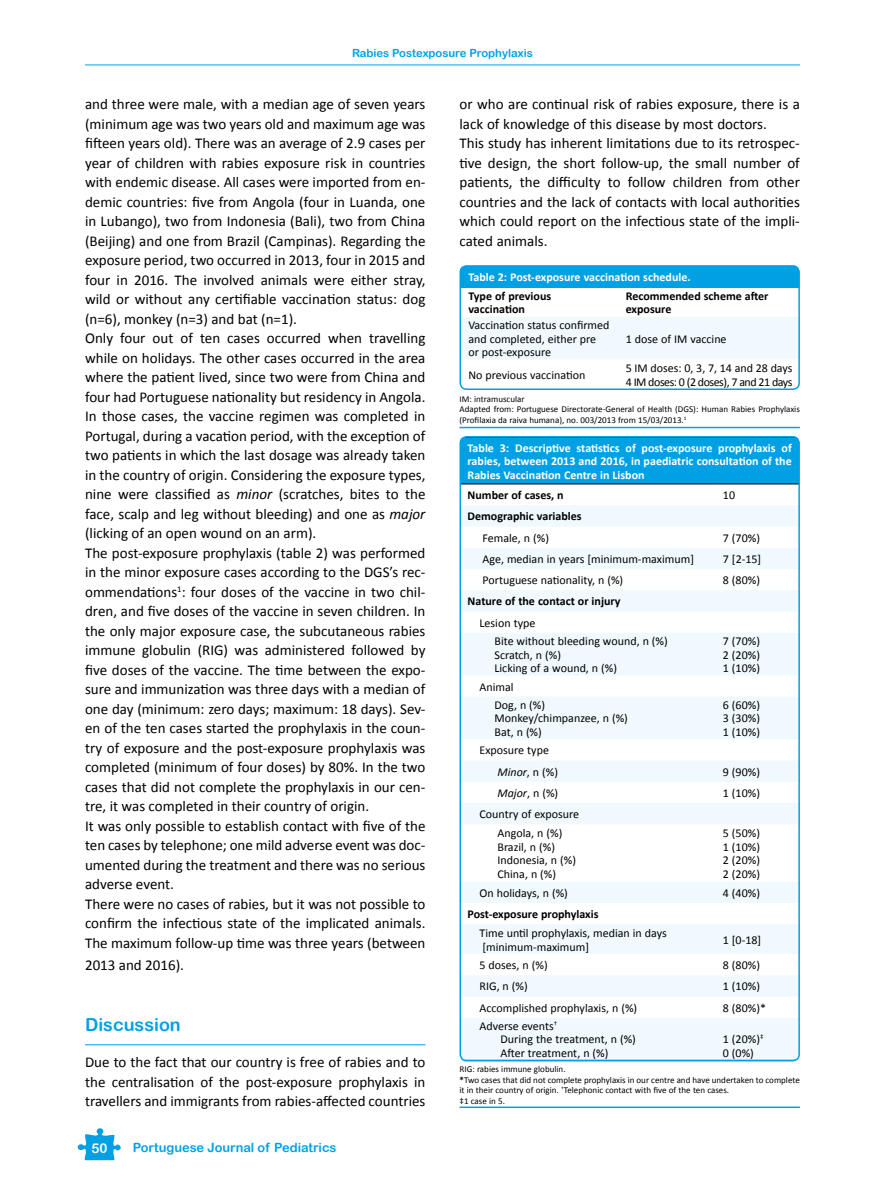
<style>
.page{position:relative;width:885px;height:1191px;background:#fff}
.page>*{position:absolute;margin:0;border:0;box-sizing:border-box;transform-origin:0 0}
.t1{font:18px "Arial Rounded MT Bold";color:#00a1e4}
.t2{font:15px/19.5px "Calibri";color:#000}
.t3{font:13.5px "Arial Rounded MT Bold";color:#fff}
.t4{font:12.75px "Arial Rounded MT Bold";color:#00a1e4}
.t5{font:12px/13.8px "Calibri";color:#000}
.t6{font:700 12px/13.5px "Calibri";color:#fff;text-align:justify}
.t7{font:700 12px/13.5px "Calibri";color:#000}
.t8{font:12px/13.5px "Calibri";letter-spacing:-.04em;color:#000}
.t9{font:italic 12px "Calibri";color:#000}
.t10{font:11.25px "Arial Rounded MT Bold";color:#00a1e4}
.t11{font:9px/10.5px "Calibri";color:#000}
.s1{font-style:italic}
.s2{font-style:normal}
.s3{font-weight:700}
</style>
<div class="page">
<hr style="left:85px;top:65px;width:714px;height:1px;background:#00a1e4">
<svg style="left:77px;top:1128px;width:44px;height:32px"></svg>
<hr style="left:85px;top:1044px;width:340px;height:1px;background:#00a1e4">
<hr style="left:459px;top:427px;width:340px;height:1px;background:#00a1e4">
<div style="left:460px;top:266px;width:339px;height:21px;background:#00a1e4"></div>
<div style="left:462px;top:317px;width:334px;height:42px;background:#eff9fe"></div>
<div style="left:459px;top:265px;width:340px;height:125px;border:2px solid #00a1e4;border-radius:6px"></div>
<hr style="left:459px;top:1106px;width:340px;height:2px;background:#00a1e4">
<div style="left:460px;top:437px;width:339px;height:47px;background:#00a1e4"></div>
<svg style="left:462px;top:505px;width:337px;height:555px;fill:#eff9fe"></svg>
<hr style="left:460px;top:437px;width:254px;height:1px;background:#000">
<hr style="left:714px;top:437px;width:85px;height:1px;background:#000">
<hr style="left:460px;top:483px;width:254px;height:1px;background:#000">
<hr style="left:714px;top:483px;width:85px;height:1px;background:#000">
<hr style="left:460px;top:1060px;width:254px;height:1px;background:#000">
<hr style="left:714px;top:1060px;width:85px;height:1px;background:#000">
<div style="left:459px;top:436px;width:340px;height:625px;border:2px solid #00a1e4;border-radius:6px"></div>
<p class="t10" style="left:352px;top:46px;width:182px">Rabies Postexposure Prophylaxis</p>
<p class="t2" style="left:85px;top:94px;width:342px">and three were male, with a median age of seven years (minimum age was two years old and maximum age was fifteen years old). There was an average of 2.9 cases per year of children with rabies exposure risk in countries with endemic disease. All cases were imported from en&shy;demic countries: five from Angola (four in Luanda, one in Lubango), two from Indonesia (Bali), two from China (Beijing) and one from Brazil (Campinas). Regarding the exposure period, two occurred in 2013, four in 2015 and four in 2016. The involved animals were either stray, wild or without any certifiable vaccination status: dog (n=6), monkey (n=3) and bat (n=1).<br>Only four out of ten cases occurred when travelling while on holidays. The other cases occurred in the area where the patient lived, since two were from China and four had Portuguese nationality but residency in Angola.<br>In those cases, the vaccine regimen was completed in Portugal, during a vacation period, with the exception of two patients in which the last dosage was already taken in the country of origin. Considering the exposure types, nine were classified as <span class="s1">minor</span> (scratches, bites to the face, scalp and leg without bleeding) and one as <span class="s1">major </span>(licking of an open wound on an arm).<br>The post-exposure prophylaxis (table 2) was performed in the minor exposure cases according to the DGS’s rec&shy;ommendations<sup>1</sup>: four doses of the vaccine in two chil&shy;dren, and five doses of the vaccine in seven children. In the only major exposure case, the subcutaneous rabies immune globulin (RIG) was administered followed by five doses of the vaccine. The time between the expo&shy;sure and immunization was three days with a median of one day (minimum: zero days; maximum: 18 days). Sev&shy;en of the ten cases started the prophylaxis in the coun&shy;try of exposure and the post-exposure prophylaxis was completed (minimum of four doses) by 80%. In the two cases that did not complete the prophylaxis in our cen&shy;tre, it was completed in their country of origin.<br>It was only possible to establish contact with five of the ten cases by telephone; one mild adverse event was doc&shy;umented during the treatment and there was no serious adverse event.<br>There were no cases of rabies, but it was not possible to confirm the infectious state of the implicated animals.<br>The maximum follow-up time was three years (between</p>
<p class="t2" style="left:85px;top:954px;width:100px">2013 and 2016).</p>
<p class="t2" style="left:459px;top:94px;width:342px">or who are continual risk of rabies exposure, there is a lack of knowledge of this disease by most doctors.<br>This study has inherent limitations due to its retrospec&shy;tive design, the short follow-up, the small number of patients, the difficulty to follow children from other countries and the lack of contacts with local authorities which could report on the infectious state of the impli&shy;cated animals.</p>
<p class="t6" style="left:468px;top:270px;width:224px">Table 2: Post-exposure vaccination schedule.</p>
<p class="t7" style="left:468px;top:288px;width:84px">Type of previous vaccination</p>
<p class="t7" style="left:625px;top:288px;width:144px">Recommended scheme after exposure</p>
<p class="t5" style="left:468px;top:318px;width:143px">Vaccination status confirmed and completed, either pre or post-exposure</p>
<p class="t5" style="left:625px;top:331px;width:102px">1 dose of IM vaccine</p>
<p class="t5" style="left:468px;top:367px;width:118px">No previous vaccination</p>
<p class="t8" style="left:625px;top:361px;width:168px">5 IM doses: 0, 3, 7, 14 and 28 days<br>4 IM doses: 0 (2 doses), 7 and 21 days</p>
<p class="t11" style="left:459px;top:393px;width:342px">IM: intramuscular<br>Adapted from: Portuguese Directorate-General of Health (DGS): Human Rabies Prophylaxis (Profilaxia da raiva humana), no. 003/2013 from 15/03/2013.<sup>1</sup></p>
<p class="t6" style="left:467px;top:440px;width:325px">Table 3: Descriptive statistics of post-exposure prophylaxis of rabies, between 2013 and 2016, in paediatric consultation of the Rabies Vaccination Centre in Lisbon</p>
<p class="t7" style="left:467px;top:488px;width:98px">Number of cases, n</p>
<p class="t5" style="left:722px;top:488px;width:14px">10</p>
<p class="t7" style="left:467px;top:509px;width:116px">Demographic variables</p>
<p class="t5" style="left:482px;top:530px;width:68px">Female, n (%)</p>
<p class="t5" style="left:722px;top:530px;width:39px">7 (70%)</p>
<p class="t5" style="left:482px;top:551px;width:213px">Age, median in years [minimum-maximum]</p>
<p class="t5" style="left:722px;top:551px;width:40px">7 [2-15]</p>
<p class="t5" style="left:482px;top:573px;width:142px">Portuguese nationality, n (%)</p>
<p class="t5" style="left:722px;top:573px;width:39px">8 (80%)</p>
<p class="t7" style="left:467px;top:594px;width:154px">Nature of the contact or injury</p>
<p class="t5" style="left:494px;top:613px;width:175px;line-height:18.1px;text-indent:-15px">Lesion type<br>Bite without bleeding wound, n (%)</p>
<p class="t5" style="left:494px;top:647px;width:124px">Scratch, n (%)<br>Licking of a wound, n (%)</p>
<p class="t5" style="left:722px;top:633px;width:39px;text-align:justify">7 (70%)<br>2 (20%)<br>1 (10%)</p>
<p class="t5" style="left:494px;top:677px;width:52px;line-height:18.1px;text-indent:-15px">Animal<br>Dog, n (%)</p>
<p class="t5" style="left:494px;top:711px;width:135px">Monkey/chimpanzee, n (%)<br>Bat, n (%)</p>
<p class="t5" style="left:722px;top:697px;width:39px;text-align:justify">6 (60%)<br>3 (30%)<br>1 (10%)</p>
<p class="t5" style="left:497px;top:739px;width:62px;line-height:21.3px;text-indent:-18px">Exposure type<br><span class="s1">Minor</span>, n (%)</p>
<p class="t5" style="left:722px;top:764px;width:39px">9 (90%)</p>
<p class="t9" style="left:497px;top:785px;width:62px">Major<span class="s2">, n (%)</span></p>
<p class="t5" style="left:722px;top:785px;width:39px">1 (10%)</p>
<p class="t5" style="left:479px;top:804px;width:101px;line-height:18.6px;text-align:center">Country of exposure<br>Angola, n (%)</p>
<p class="t5" style="left:497px;top:839px;width:80px">Brazil, n (%)<br>Indonesia, n (%)<br>China, n (%)</p>
<p class="t5" style="left:722px;top:825px;width:39px;text-align:justify">5 (50%)<br>1 (10%)<br>2 (20%)<br>2 (20%)</p>
<p class="t5" style="left:479px;top:885px;width:90px">On holidays, n (%)</p>
<p class="t5" style="left:722px;top:885px;width:39px">4 (40%)</p>
<p class="t7" style="left:467px;top:906px;width:132px">Post-exposure prophylaxis</p>
<p class="t5" style="left:479px;top:925px;width:189px">Time until prophylaxis, median in days [minimum-maximum]</p>
<p class="t5" style="left:722px;top:932px;width:40px">1 [0-18]</p>
<p class="t5" style="left:479px;top:957px;width:70px">5 doses, n (%)</p>
<p class="t5" style="left:722px;top:957px;width:39px">8 (80%)</p>
<p class="t5" style="left:479px;top:979px;width:50px">RIG, n (%)</p>
<p class="t5" style="left:722px;top:979px;width:39px">1 (10%)</p>
<p class="t5" style="left:479px;top:1000px;width:159px">Accomplished prophylaxis, n (%)</p>
<p class="t5" style="left:722px;top:1000px;width:45px">8 (80%)*</p>
<p class="t5" style="left:500px;top:1018px;width:137px;text-indent:-21px">Adverse events<sup>†<br></sup>During the treatment, n (%)<br>After treatment, n (%)</p>
<p class="t1" style="left:85px;top:1014px;width:97px">Discussion</p>
<p class="t2" style="left:85px;top:1051px;width:342px;text-align:justify">Due to the fact that our country is free of rabies and to the centralisation of the post-exposure prophylaxis in travellers and immigrants from rabies-affected countries</p>
<p class="t5" style="left:722px;top:1032px;width:42px">1 (20%)<sup>‡<br></sup>0 (0%)</p>
<p class="t11" style="left:459px;top:1063px;width:342px">RIG: rabies immune globulin.<br><span class="s3">*</span>Two cases that did not complete prophylaxis in our centre and have undertaken to complete it in their country of origin. <sup>†</sup>Telephonic contact with five of the ten cases.<br>‡1 case in 5.</p>
<p class="t3" style="left:92px;top:1139px;width:18px">50</p>
<p class="t4" style="left:133px;top:1140px;width:205px">Portuguese Journal of Pediatrics</p>
</div>
